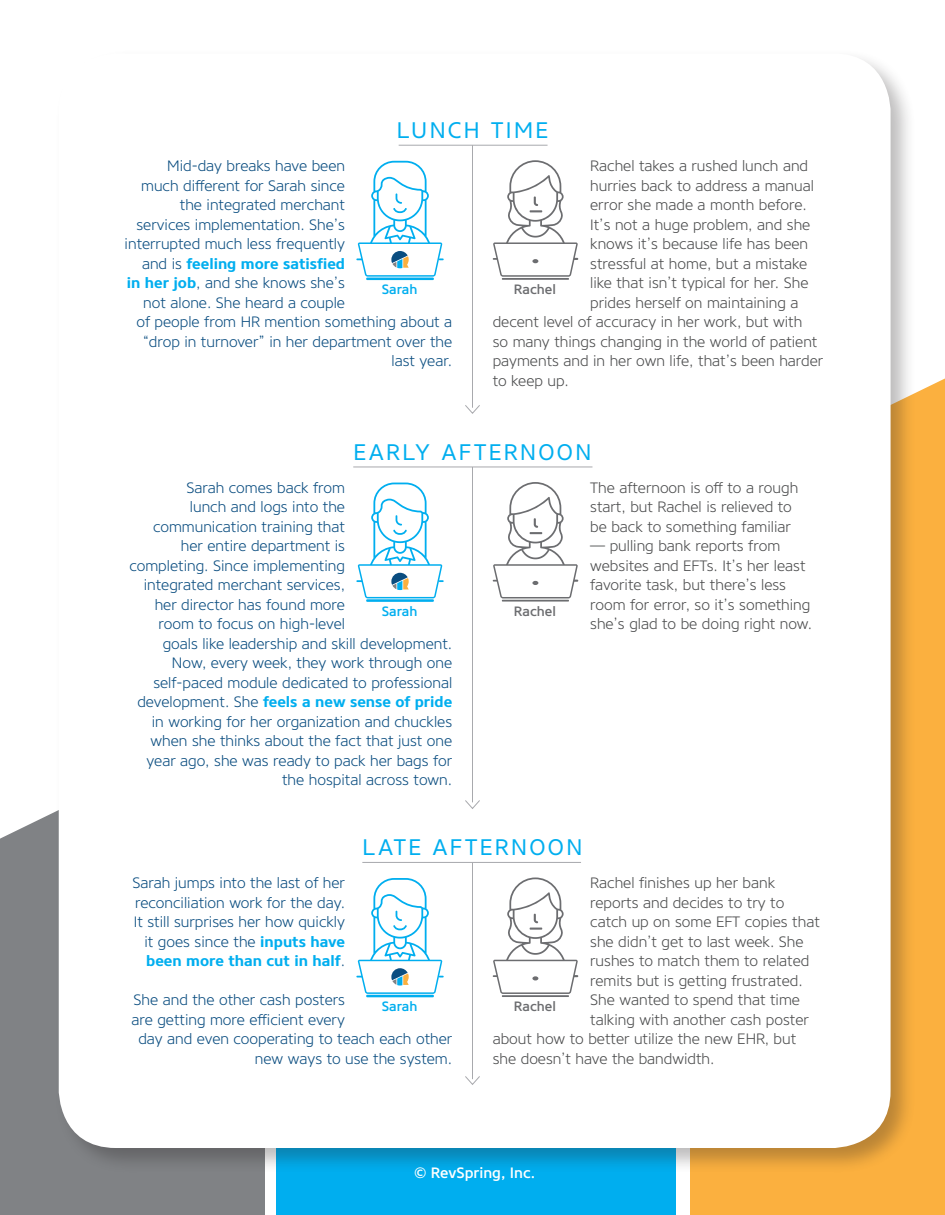
<style>
.page{position:relative;width:945px;height:1215px;background:#fff}
.page>*{position:absolute;margin:0;border:0;box-sizing:border-box;transform-origin:0 0}
.t1{font:22.5px "Core Sans N45";letter-spacing:.11em;color:#00aeef}
.t2{font:300 15px/19.5px "Core Sans N35";color:#0a4d80;text-align:right}
.t3{font:300 15px/19.5px "Core Sans N35";color:#4b4c4d}
.t4{font:700 15px "Core Sans N65";color:#00aeef}
.t5{font:500 15px "Core Sans N55";color:#fff}
.t6{font:500 13.5px "Core Sans N55";color:#6c6d70}
.t7{font:500 13.5px "Core Sans N55";color:#00aeef}
.s1{font-family:"Core Sans N35";font-weight:300;color:#0a4d80}
.s2{font-family:"Core Sans N65";font-weight:700;color:#00aeef}
</style>
<div class="page">
<div style="left:276px;top:388px;width:400px;height:827px;background:#00aeef"></div>
<div style="left:0;top:593px;width:264px;height:622px;background:#808285"></div>
<div style="left:691px;top:320px;width:254px;height:895px;background:#fbb03f"></div>
<svg style="left:0;top:320px;width:945px;height:519px;fill:#fff"></svg>
<div style="left:54px;top:49px;width:863px;height:1125px;background:#231f20;opacity:.3"></div>
<div style="left:59px;top:53px;width:832px;height:1095px;background:#fff;border-radius:57px"></div>
<hr style="left:502px;top:600px;width:67px;height:2px;background:#6c6d70">
<svg style="left:493px;top:482px;width:85px;height:116px"></svg>
<hr style="left:472px;top:467px;width:1px;height:335px;background:#a8a9ad">
<hr style="left:353px;top:467px;width:239px;height:1px;background:#a8a9ad">
<svg style="left:465px;top:800px;width:15px;height:9px"></svg>
<hr style="left:502px;top:995px;width:67px;height:2px;background:#6c6d70">
<svg style="left:493px;top:877px;width:85px;height:117px"></svg>
<hr style="left:472px;top:862px;width:1px;height:217px;background:#a8a9ad">
<hr style="left:362px;top:862px;width:219px;height:1px;background:#a8a9ad">
<svg style="left:465px;top:1076px;width:15px;height:9px"></svg>
<hr style="left:502px;top:278px;width:67px;height:2px;background:#6c6d70">
<svg style="left:493px;top:160px;width:85px;height:117px"></svg>
<hr style="left:472px;top:145px;width:1px;height:263px;background:#a8a9ad">
<hr style="left:399px;top:145px;width:149px;height:1px;background:#a8a9ad">
<svg style="left:465px;top:405px;width:15px;height:9px"></svg>
<hr style="left:366px;top:278px;width:68px;height:2px;background:#00aeef">
<svg style="left:356px;top:161px;width:88px;height:116px"></svg>
<hr style="left:366px;top:599px;width:68px;height:3px;background:#00aeef">
<svg style="left:356px;top:483px;width:88px;height:115px"></svg>
<hr style="left:366px;top:995px;width:68px;height:2px;background:#00aeef">
<svg style="left:356px;top:878px;width:88px;height:116px"></svg>
<p class="t1" style="left:397px;top:115px;width:153px">LUNCH TIME</p>
<p class="t2" style="left:167px;top:156px;width:179px">Mid-day breaks have been</p>
<p class="t2" style="left:141px;top:176px;width:205px">much different for Sarah since</p>
<p class="t2" style="left:180px;top:195px;width:167px">the integrated merchant</p>
<p class="t2" style="left:137px;top:215px;width:210px">services implementation. She’s</p>
<p class="t2" style="left:125px;top:234px;width:222px">interrupted much less frequently</p>
<p class="t4" style="left:142px;top:254px;width:205px"><span class="s1">and is</span> feeling more satisfied</p>
<p class="t2" style="left:127px;top:273px;width:220px"><span class="s2">in her job</span>, and she knows she’s</p>
<p class="t2" style="left:143px;top:293px;width:203px">not alone. She heard a couple</p>
<p class="t2" style="left:137px;top:312px;width:317px">of people from HR mention something about a</p>
<p class="t2" style="left:143px;top:332px;width:311px">“drop in turnover” in her department over the</p>
<p class="t2" style="left:392px;top:351px;width:62px">last year.</p>
<p class="t3" style="left:590px;top:156px;width:219px">Rachel takes a rushed lunch and</p>
<p class="t3" style="left:590px;top:176px;width:225px">hurries back to address a manual</p>
<p class="t3" style="left:590px;top:195px;width:218px">error she made a month before.</p>
<p class="t3" style="left:590px;top:215px;width:222px">It’s not a huge problem, and she</p>
<p class="t3" style="left:590px;top:234px;width:219px">knows it’s because life has been</p>
<p class="t3" style="left:590px;top:254px;width:219px">stressful at home, but a mistake</p>
<p class="t3" style="left:590px;top:273px;width:220px">like that isn’t typical for her. She</p>
<p class="t3" style="left:590px;top:293px;width:210px">prides herself on maintaining a</p>
<p class="t3" style="left:493px;top:312px;width:311px">decent level of accuracy in her work, but with</p>
<p class="t3" style="left:493px;top:332px;width:326px">so many things changing in the world of patient</p>
<p class="t3" style="left:493px;top:351px;width:332px">payments and in her own life, that’s been harder</p>
<p class="t3" style="left:493px;top:371px;width:78px">to keep up.</p>
<p class="t7" style="left:382px;top:280px;width:37px">Sarah</p>
<p class="t6" style="left:514px;top:280px;width:44px">Rachel</p>
<p class="t1" style="left:354px;top:437px;width:239px">EARLY AFTERNOON</p>
<p class="t2" style="left:186px;top:478px;width:160px">Sarah comes back from</p>
<p class="t2" style="left:190px;top:498px;width:157px">lunch and logs into the</p>
<p class="t2" style="left:153px;top:517px;width:194px">communication training that</p>
<p class="t2" style="left:181px;top:537px;width:166px">her entire department is</p>
<p class="t2" style="left:129px;top:556px;width:217px">completing. Since implementing</p>
<p class="t2" style="left:144px;top:576px;width:203px">integrated merchant services,</p>
<p class="t2" style="left:155px;top:595px;width:192px">her director has found more</p>
<p class="t2" style="left:159px;top:615px;width:188px">room to focus on high-level</p>
<p class="t2" style="left:163px;top:634px;width:291px">goals like leadership and skill development.</p>
<p class="t2" style="left:172px;top:654px;width:282px">Now, every week, they work through one</p>
<p class="t2" style="left:153px;top:673px;width:300px">self-paced module dedicated to professional</p>
<p class="t4" style="left:137px;top:692px;width:316px"><span class="s1">development. She</span> feels a new sense of pride</p>
<p class="t2" style="left:152px;top:712px;width:302px">in working for her organization and chuckles</p>
<p class="t2" style="left:151px;top:732px;width:303px">when she thinks about the fact that just one</p>
<p class="t2" style="left:147px;top:751px;width:307px">year ago, she was ready to pack her bags for</p>
<p class="t2" style="left:282px;top:771px;width:172px">the hospital across town.</p>
<p class="t7" style="left:382px;top:602px;width:37px">Sarah</p>
<p class="t6" style="left:514px;top:602px;width:44px">Rachel</p>
<p class="t3" style="left:590px;top:478px;width:210px">The afternoon is off to a rough start, but Rachel is relieved to be back to something familiar</p>
<p class="t3" style="left:590px;top:537px;width:224px">— pulling bank reports from websites and EFTs. It’s her least favorite task, but there’s less room for error, so it’s something she’s glad to be doing right now.</p>
<p class="t1" style="left:363px;top:833px;width:221px">LATE AFTERNOON</p>
<p class="t2" style="left:132px;top:874px;width:214px">Sarah jumps into the last of her reconciliation work for the day.<br>It still surprises her how quickly it goes since the <span class="s2">inputs have been more than cut in half</span>.</p>
<p class="t2" style="left:134px;top:991px;width:213px">She and the other cash posters</p>
<p class="t2" style="left:131px;top:1010px;width:215px">are getting more efficient every</p>
<p class="t2" style="left:138px;top:1030px;width:315px">day and even cooperating to teach each other</p>
<p class="t2" style="left:255px;top:1049px;width:199px">new ways to use the system.</p>
<p class="t7" style="left:382px;top:998px;width:37px">Sarah</p>
<p class="t3" style="left:590px;top:874px;width:187px">Rachel finishes up her bank</p>
<p class="t3" style="left:590px;top:893px;width:196px">reports and decides to try to</p>
<p class="t3" style="left:590px;top:913px;width:231px">catch up on some EFT copies that</p>
<p class="t3" style="left:590px;top:932px;width:215px">she didn’t get to last week. She</p>
<p class="t3" style="left:590px;top:952px;width:221px">rushes to match them to related</p>
<p class="t3" style="left:590px;top:971px;width:214px">remits but is getting frustrated.</p>
<p class="t3" style="left:590px;top:991px;width:211px">She wanted to spend that time</p>
<p class="t3" style="left:590px;top:1010px;width:220px">talking with another cash poster</p>
<p class="t3" style="left:493px;top:1030px;width:305px">about how to better utilize the new EHR, but</p>
<p class="t3" style="left:493px;top:1049px;width:223px">she doesn’t have the bandwidth.</p>
<p class="t6" style="left:514px;top:998px;width:44px">Rachel</p>
<p class="t5" style="left:414px;top:1163px;width:123px">© RevSpring, Inc.</p>
</div>
